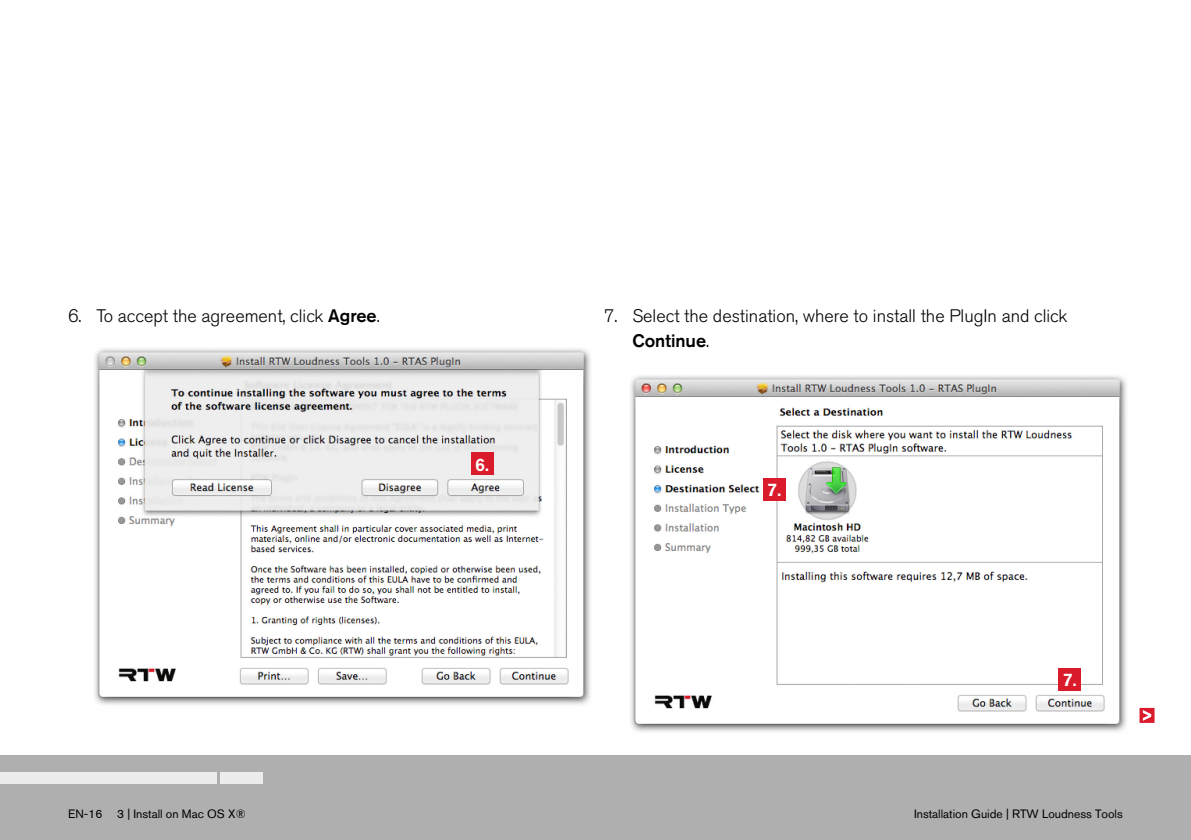
<style>
.page{position:relative;width:1191px;height:840px;background:#fff}
.page>*{position:absolute;margin:0;border:0;box-sizing:border-box;transform-origin:0 0}
.t1{font:300 18px/25px "Akzidenz Grotesk BE";color:#000}
.t2{font:500 18px "Akzidenz Grotesk BE";color:#fff}
.t3{font:12px "Akzidenz Grotesk BE";color:#000}
.s1{font-weight:500}
</style>
<div class="page">
<div style="left:0;top:754px;width:1190px;height:85px;background:#afafb0"></div>
<div style="left:221px;top:772px;width:42px;height:11px;background:#ececec"></div>
<div style="left:0;top:772px;width:217px;height:11px;background:#ececec"></div>
<img style="left:630px;top:375px;width:497px;height:357px">
<img style="left:94px;top:348px;width:497px;height:357px">
<div style="left:1058px;top:667px;width:23px;height:23px;background:#d91b2b"></div>
<div style="left:471px;top:452px;width:22px;height:23px;background:#d91b2b"></div>
<div style="left:763px;top:478px;width:22px;height:22px;background:#d91b2b"></div>
<div style="left:1140px;top:708px;width:14px;height:14px;border:1px solid #d91b2b"></div>
<svg style="left:1142px;top:709px;width:9px;height:11px"></svg>
<p class="t1" style="left:68px;top:305px;width:313px">6. To accept the agreement, click <span class="s1">Agree</span>.</p>
<p class="t1" style="left:632px;top:305px;width:436px;text-indent:-28px">7. Select the destination, where to install the PlugIn and click<br><span class="s1">Continue</span>.</p>
<p class="t2" style="left:475px;top:457px;width:15px">6.</p>
<p class="t2" style="left:767px;top:483px;width:15px">7.</p>
<p class="t2" style="left:1062px;top:672px;width:15px">7.</p>
<p class="t3" style="left:68px;top:808px;width:179px">EN-16 3 | Install on Mac OS X®</p>
<p class="t3" style="left:914px;top:808px;width:210px">Installation Guide | RTW Loudness Tools</p>
</div>
